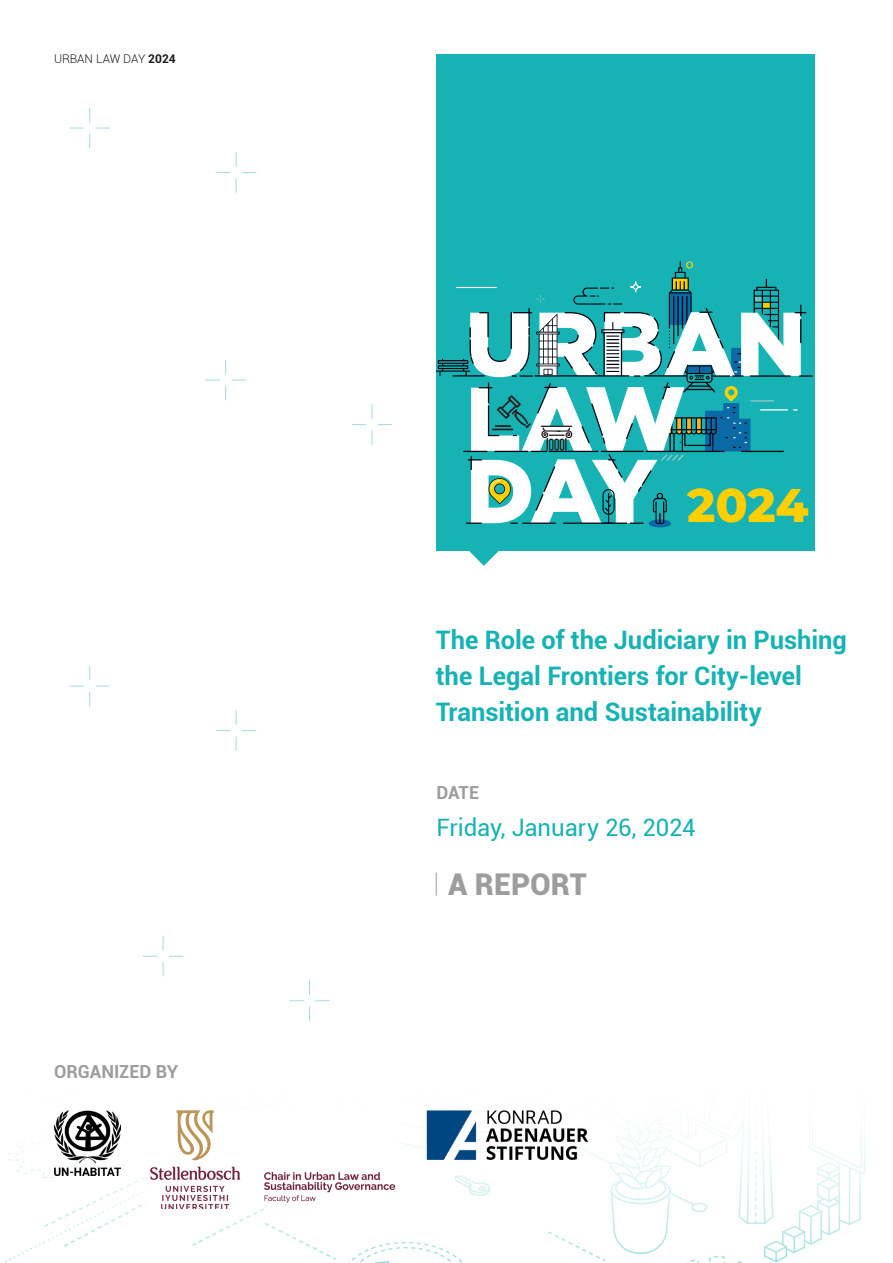
<style>
.page{position:relative;width:893px;height:1263px;background:#fff}
.page>*{position:absolute;margin:0;border:0;box-sizing:border-box;transform-origin:0 0}
.t1{font:800 47.25px "Montserrat";color:#ffcf01}
.t2{font:900 30px "Roboto";color:#9d9d9d}
.t3{font:700 25.5px/36px "Roboto";color:#17b2b4}
.t4{font:24px "Roboto";letter-spacing:-.005em;color:#17b2b4}
.t5{font:700 18px "Roboto";color:#9d9d9d}
.t6{font:300 12px "Roboto";color:#1d1d1b}
.s1{font-weight:700}
</style>
<div class="page">
<svg style="left:5px;top:872px;width:860px;height:391px"></svg>
<svg style="left:89px;top:666px;width:1px;height:14px"></svg>
<svg style="left:96px;top:686px;width:14px;height:1px"></svg>
<svg style="left:70px;top:686px;width:20px;height:20px"></svg>
<svg style="left:236px;top:711px;width:1px;height:13px"></svg>
<svg style="left:236px;top:737px;width:1px;height:13px"></svg>
<svg style="left:242px;top:730px;width:14px;height:1px"></svg>
<svg style="left:216px;top:730px;width:14px;height:1px"></svg>
<svg style="left:225px;top:360px;width:1px;height:14px"></svg>
<svg style="left:225px;top:386px;width:1px;height:14px"></svg>
<svg style="left:232px;top:380px;width:13px;height:1px"></svg>
<svg style="left:206px;top:380px;width:13px;height:1px"></svg>
<svg style="left:372px;top:405px;width:1px;height:13px"></svg>
<svg style="left:372px;top:431px;width:1px;height:13px"></svg>
<svg style="left:378px;top:424px;width:14px;height:1px"></svg>
<svg style="left:352px;top:424px;width:14px;height:1px"></svg>
<svg style="left:89px;top:108px;width:1px;height:14px"></svg>
<svg style="left:96px;top:128px;width:14px;height:1px"></svg>
<svg style="left:70px;top:128px;width:20px;height:20px"></svg>
<svg style="left:236px;top:153px;width:1px;height:13px"></svg>
<svg style="left:236px;top:179px;width:1px;height:13px"></svg>
<svg style="left:242px;top:172px;width:14px;height:1px"></svg>
<svg style="left:216px;top:172px;width:14px;height:1px"></svg>
<svg style="left:454px;top:550px;width:59px;height:16px"></svg>
<div style="left:436px;top:54px;width:379px;height:496px;background:#17b2b4"></div>
<div style="left:649px;top:519px;width:22px;height:8px;background:#0b69a5;border-radius:50%"></div>
<svg style="left:436px;top:261px;width:377px;height:263px"></svg>
<img style="left:147px;top:1109px;width:251px;height:100px">
<img style="left:54px;top:1110px;width:66px;height:65px">
<img style="left:425px;top:1107px;width:165px;height:56px">
<p class="t6" style="left:54px;top:50px;width:123px">URBAN LAW DAY <span class="s1">2024</span></p>
<p class="t5" style="left:54px;top:1059px;width:126px">ORGANIZED BY</p>
<p class="t1" style="left:687px;top:471px;width:123px">2024</p>
<p class="t3" style="left:436px;top:621px;width:413px">The Role of the Judiciary in Pushing the Legal Frontiers for City-level<br>Transition and Sustainability</p>
<p class="t5" style="left:437px;top:780px;width:44px">DATE</p>
<p class="t4" style="left:437px;top:810px;width:260px">Friday, January 26, 2024</p>
<p class="t2" style="left:448px;top:863px;width:140px">A REPORT</p>
</div>
